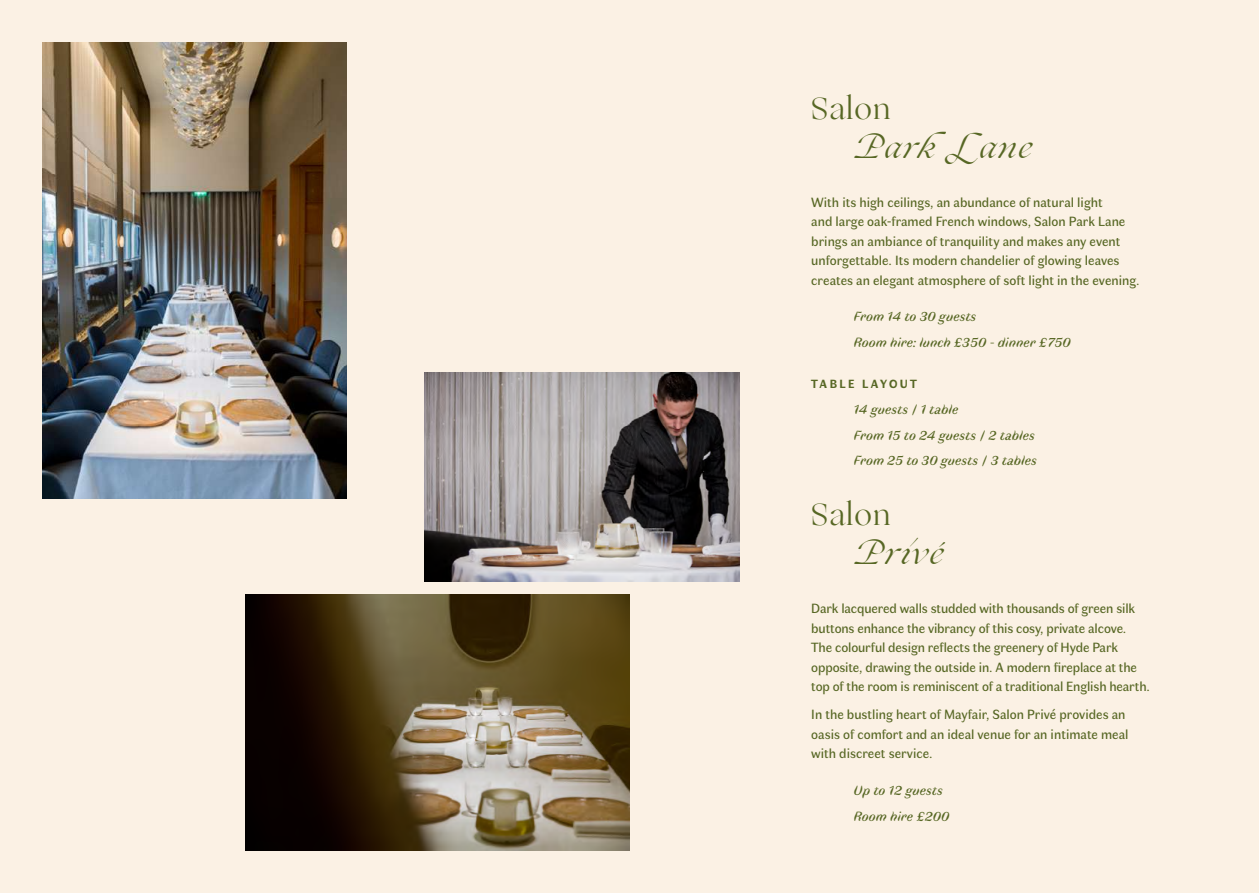
<style>
.page{position:relative;width:1259px;height:893px;background:#fbf1e4}
.page>*{position:absolute;margin:0;border:0;box-sizing:border-box;transform-origin:0 0}
.t1{font:italic 30px "Ogg";letter-spacing:.05em;color:#576724}
.t2{font:30px "Ogg";letter-spacing:.05em;color:#576724}
.t3{font:13.5px/19.5px "Faune Text";color:#576724}
.t4{font:italic 13.5px/26px "Faune Text";color:#576724}
.t5{font:700 12px "Faune Text";letter-spacing:.2em;color:#576724}
</style>
<div class="page">
<img style="left:245px;top:594px;width:384px;height:256px">
<img style="left:424px;top:372px;width:315px;height:210px">
<img style="left:43px;top:43px;width:304px;height:456px">
<h1 class="t2" style="left:811px;top:89px;width:80px">Salon</h1>
<h1 class="t1" style="left:853px;top:125px;width:181px">Park Lane</h1>
<p class="t3" style="left:811px;top:192px;width:330px">With its high ceilings, an abundance of natural light<br>and large oak-framed French windows, Salon Park Lane brings an ambiance of tranquility and makes any event unforgettable. Its modern chandelier of glowing leaves creates an elegant atmosphere of soft light in the evening.</p>
<p class="t4" style="left:854px;top:303px;width:219px">From 14 to 30 guests<br>Room hire: lunch £350 - dinner £750</p>
<p class="t5" style="left:811px;top:375px;width:107px">TABLE LAYOUT</p>
<p class="t4" style="left:854px;top:396px;width:185px">14 guests / 1 table<br>From 15 to 24 guests / 2 tables<br>From 25 to 30 guests / 3 tables</p>
<h1 class="t2" style="left:811px;top:495px;width:80px">Salon</h1>
<h1 class="t1" style="left:853px;top:532px;width:92px">Privé</h1>
<p class="t3" style="left:811px;top:599px;width:340px">Dark lacquered walls studded with thousands of green silk buttons enhance the vibrancy of this cosy, private alcove.<br>The colourful design reflects the greenery of Hyde Park opposite, drawing the outside in. A modern fireplace at the top of the room is reminiscent of a traditional English hearth.</p>
<p class="t3" style="left:811px;top:705px;width:319px">In the bustling heart of Mayfair, Salon Privé provides an oasis of comfort and an ideal venue for an intimate meal with discreet service.</p>
<p class="t4" style="left:854px;top:777px;width:97px">Up to 12 guests<br>Room hire £200</p>
</div>
